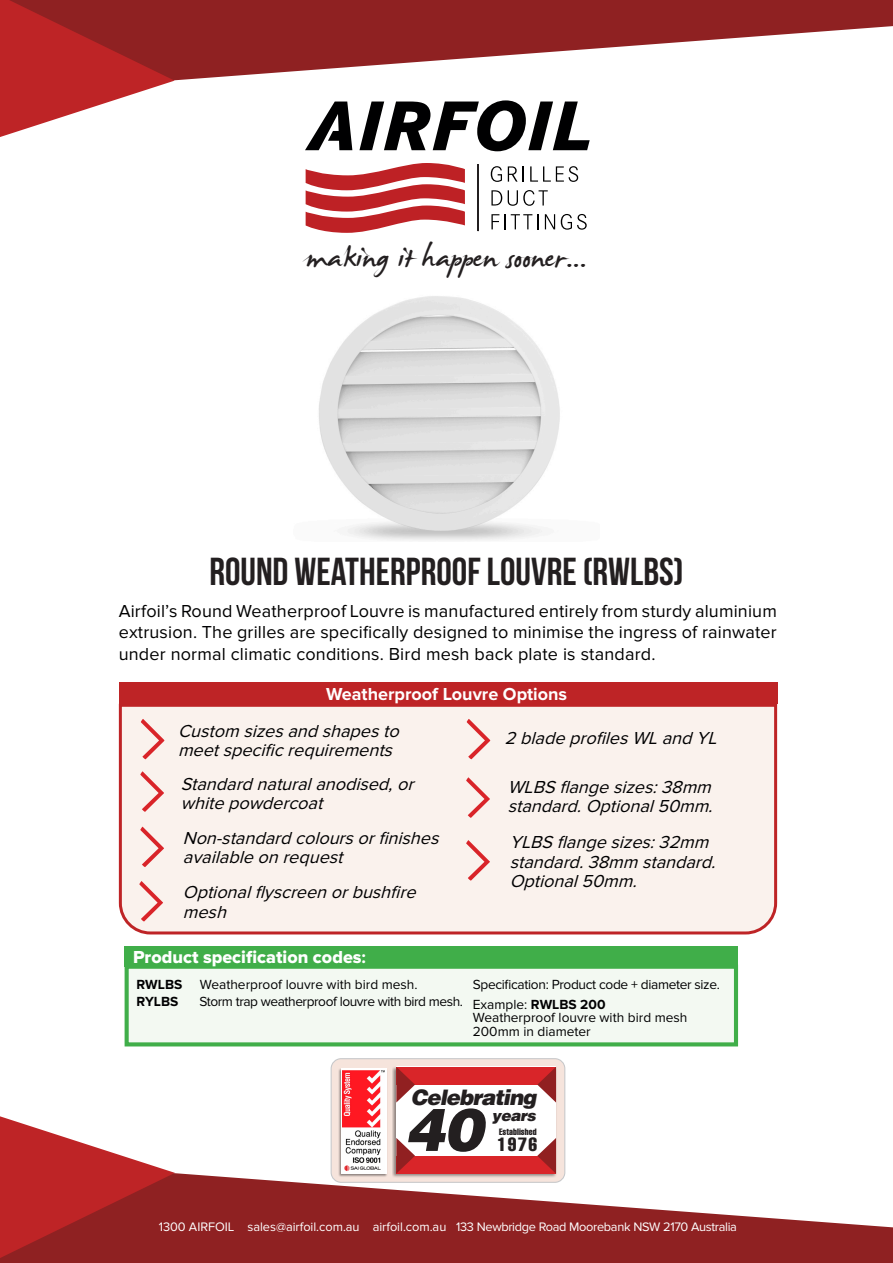
<style>
.page{position:relative;width:893px;height:1263px;background:#fff}
.page>*{position:absolute;margin:0;border:0;box-sizing:border-box;transform-origin:0 0}
.t1{font:italic 900 59.4px "Helvetica";color:#231f20}
.t2{font:49.35px "James Fajardo";color:#231f20}
.t3{font:700 39px "Bebas Neue";color:#231f20}
.t4{font:italic 900 21.45px "Helvetica";letter-spacing:-.045em;color:#231f20}
.t5{font:extra-condensed 18.9px "Helvetica";color:#231f20}
.t6{font:italic 18px/19.5px "Proxima Nova";color:#000001}
.t7{font:18px/21.6px "Proxima Nova";letter-spacing:.01em;color:#000001;text-align:justify}
.t8{font:18px "Proxima Nova Extrabld";color:#fff}
.t9{font:700 18px "Proxima Nova";color:#fff}
.t10{font:italic 900 15.3px "Helvetica";letter-spacing:-.03em;color:#231f20}
.t11{font:13.65px "Proxima Nova";color:#000001}
.t12{font:13.65px "Proxima Nova";letter-spacing:-.03em;color:#000001}
.t13{font:13.65px "Proxima Nova";letter-spacing:-.025em;color:#000001}
.t14{font:700 13.65px "Proxima Nova";color:#000001}
.t15{font:12.75px "Proxima Nova";letter-spacing:-.025em;color:#fff}
.t16{font:extra-condensed 9px "Helvetica";letter-spacing:.01em;color:#231f20}
.s1{font-family:"Proxima Nova";font-weight:700}
.s2{font-weight:700}
</style>
<div class="page">
<svg style="left:175px;top:0;width:718px;height:81px;fill:#8f2122"></svg>
<svg style="left:0;top:0;width:175px;height:137px"></svg>
<img style="left:319px;top:296px;width:241px;height:245px">
<svg style="left:491px;top:166px;width:11px;height:16px"></svg>
<svg style="left:508px;top:166px;width:16px;height:16px"></svg>
<svg style="left:530px;top:166px;width:48px;height:16px"></svg>
<svg style="left:491px;top:190px;width:11px;height:16px"></svg>
<svg style="left:508px;top:190px;width:40px;height:16px"></svg>
<svg style="left:491px;top:214px;width:8px;height:15px"></svg>
<svg style="left:505px;top:214px;width:34px;height:15px"></svg>
<svg style="left:545px;top:214px;width:10px;height:15px"></svg>
<svg style="left:561px;top:214px;width:26px;height:16px"></svg>
<svg style="left:359px;top:100px;width:231px;height:51px"></svg>
<svg style="left:305px;top:102px;width:47px;height:48px"></svg>
<svg style="left:306px;top:163px;width:159px;height:70px"></svg>
<hr style="left:477px;top:165px;width:2px;height:66px;background:#231f20">
<div style="left:331px;top:1059px;width:234px;height:123px;background:#f6e4dc;border-radius:10px"></div>
<div style="left:331px;top:1058px;width:234px;height:125px;border:1px solid #c7c8ca;border-radius:10px"></div>
<div style="left:392px;top:1066px;width:165px;height:112px;background:#231f20;opacity:.5"></div>
<div style="left:396px;top:1067px;width:160px;height:106px;background:#fff"></div>
<div style="left:396px;top:1067px;width:160px;height:17px;background:#d92529"></div>
<svg style="left:537px;top:1067px;width:19px;height:35px"></svg>
<svg style="left:396px;top:1067px;width:19px;height:35px"></svg>
<div style="left:396px;top:1156px;width:160px;height:18px;background:#d92529"></div>
<svg style="left:537px;top:1138px;width:19px;height:35px"></svg>
<svg style="left:396px;top:1138px;width:19px;height:35px"></svg>
<div style="left:338px;top:1068px;width:49px;height:109px;background:#231f20;opacity:.5"></div>
<svg style="left:341px;top:1068px;width:45px;height:105px"></svg>
<img style="left:343px;top:1070px;width:42px;height:103px">
<svg style="left:0;top:1173px;width:893px;height:90px;fill:#8f2122"></svg>
<svg style="left:0;top:1116px;width:175px;height:142px"></svg>
<div style="left:118px;top:702px;width:660px;height:233px;background:#faf2ed"></div>
<svg style="left:140px;top:718px;width:25px;height:43px"></svg>
<svg style="left:139px;top:771px;width:25px;height:43px"></svg>
<svg style="left:139px;top:826px;width:25px;height:43px"></svg>
<svg style="left:465px;top:718px;width:26px;height:43px"></svg>
<svg style="left:465px;top:777px;width:25px;height:43px"></svg>
<svg style="left:465px;top:839px;width:25px;height:44px"></svg>
<div style="left:119px;top:682px;width:658px;height:22px;background:#be2426"></div>
<svg style="left:138px;top:880px;width:25px;height:43px"></svg>
<div style="left:125px;top:946px;width:613px;height:21px;background:#40ae49"></div>
<div style="left:125px;top:965px;width:613px;height:81px;background:#f3f9f2;border:4px solid #40ae49"></div>
<p class="t2" style="left:306px;top:233px;width:282px">making it happen sooner...</p>
<p class="t3" style="left:209px;top:550px;width:476px">ROUND WEATHERPROOF LOUVRE (RWLBS)</p>
<p class="t7" style="left:119px;top:600px;width:660px">Airfoil’s Round Weatherproof Louvre is manufactured entirely from sturdy aluminium extrusion. The grilles are specifically designed to minimise the ingress of rainwater under normal climatic conditions. Bird mesh back plate is standard.</p>
<p class="t9" style="left:326px;top:684px;width:243px">Weatherproof Louvre Options</p>
<p class="t6" style="left:178px;top:721px;width:228px">Custom sizesandshapesto meetspecificrequirements</p>
<p class="t6" style="left:181px;top:774px;width:240px">Standardnaturalanodised,or whitepowdercoat</p>
<p class="t6" style="left:183px;top:828px;width:263px">Non-standardcoloursorfinishes availableonrequest</p>
<p class="t6" style="left:505px;top:729px;width:219px">2 bladeprofilesWLandYL</p>
<p class="t6" style="left:508px;top:777px;width:212px">WLBSflangesizes:38mm standard.Optional50mm.</p>
<p class="t6" style="left:510px;top:833px;width:213px">YLBSflangesizes:32mm standard.38mm standard.<br>Optional50mm.</p>
<p class="t6" style="left:183px;top:883px;width:240px">Optionalflyscreenorbushfire mesh</p>
<p class="t8" style="left:133px;top:947px;width:235px">Product specification codes<span class="s1">:</span></p>
<p class="t14" style="left:136px;top:977px;width:47px">RWLBS</p>
<p class="t11" style="left:200px;top:977px;width:219px">Weatherproof louvre with bird mesh.</p>
<p class="t14" style="left:136px;top:993px;width:43px">RYLBS</p>
<p class="t12" style="left:199px;top:993px;width:265px">Storm trap weatherproof louvre with bird mesh.</p>
<p class="t13" style="left:473px;top:977px;width:248px">Specification: Product code + diameter size.</p>
<p class="t11" style="left:473px;top:996px;width:134px">Example: <span class="s2">RWLBS 200</span></p>
<p class="t11" style="left:473px;top:1010px;width:216px">Weatherproof louvre with bird mesh</p>
<p class="t11" style="left:473px;top:1023px;width:119px">200mm in diameter</p>
<p class="t4" style="left:411px;top:1083px;width:127px">Celebrating</p>
<p class="t10" style="left:492px;top:1105px;width:45px">years</p>
<p class="t5" style="left:498px;top:1132px;width:41px">1976</p>
<p class="t1" style="left:405px;top:1091px;width:80px">40</p>
<p class="t16" style="left:499px;top:1126px;width:39px">Established</p>
<p class="t15" style="left:159px;top:1220px;width:580px">1300 AIRFOIL sales@airfoil.com.au airfoil.com.au 133 Newbridge Road Moorebank NSW 2170 Australia</p>
</div>
